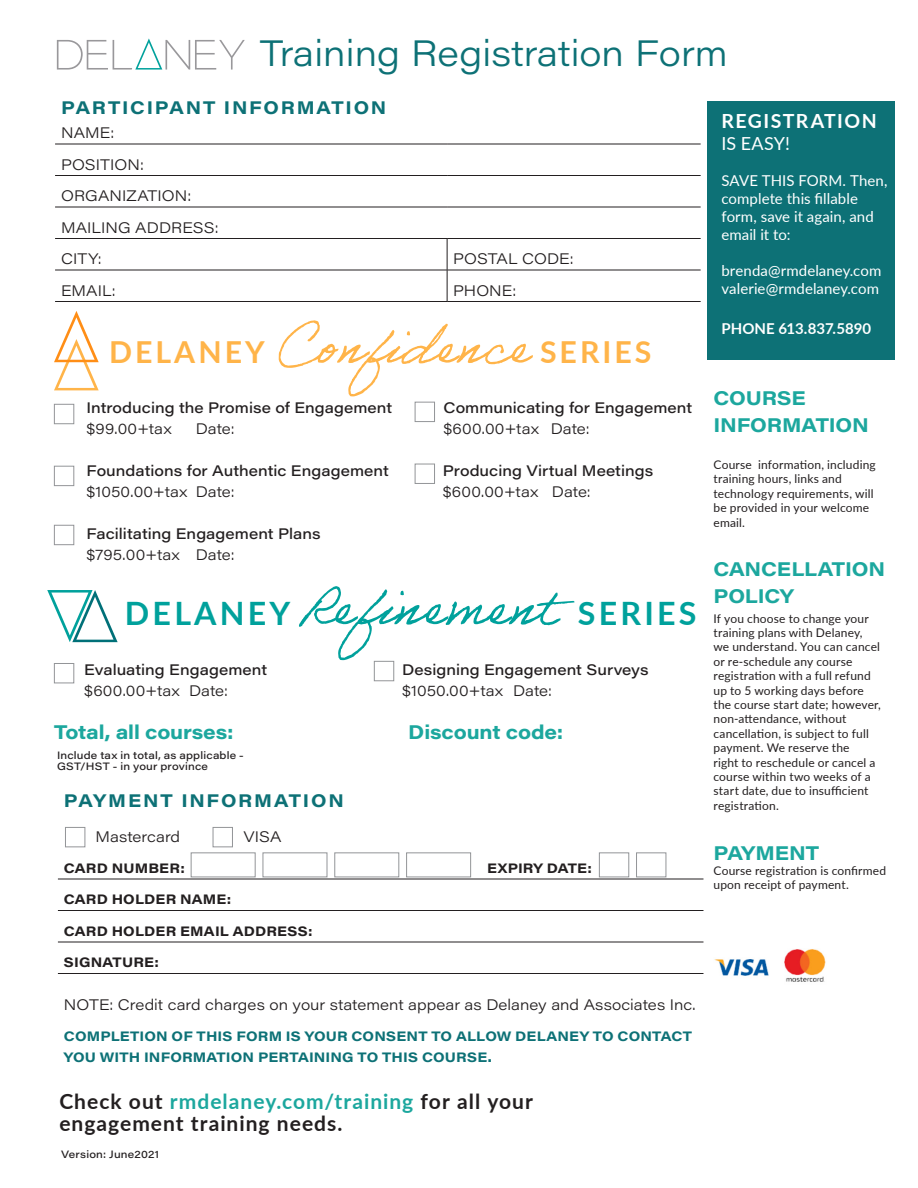
<style>
.page{position:relative;width:918px;height:1188px;background:#fff}
.page>*{position:absolute;margin:0;border:0;box-sizing:border-box;transform-origin:0 0}
.t1{font:300 36px "Acumin Pro Wide";color:#0d7176}
.t2{font:700 32.25px "Lato";letter-spacing:.1em;color:#00a19c}
.t3{font:700 30.3px "Lato";letter-spacing:.1em;color:#ffb449}
.t4{font:700 21px/22.5px "Lato";letter-spacing:.05em;color:#231f20}
.COURSE_INFORMATION{font:700 19.5px/27px "Acumin Pro Wide";letter-spacing:-.01em;color:#1ca79e}
.REGISTRATION{font:700 19.5px "Lato";letter-spacing:.075em;color:#fff}
.SECTION_HEADER{font:700 18px "Acumin Pro Wide";letter-spacing:.1em;color:#0d7176}
.t5{font:18px "Lato";letter-spacing:.01em;color:#fff}
.Table_Text{font:300 15px "Acumin Pro Wide";letter-spacing:.005em;color:#231f20}
.Table_Text-2{font:500 15px "Acumin Pro Wide";letter-spacing:.005em;color:#231f20}
.t6{font:15px/18px "Lato";letter-spacing:.005em;color:#fff}
.t7{font:700 15px "Lato";color:#fff}
.Table_Text-3{font:700 13.5px/21px "Acumin Pro Wide";letter-spacing:.01em;color:#0d7176}
.Table_Text-4{font:700 13.5px "Acumin Pro Wide";letter-spacing:.015em;color:#231f20}
.SIDEBAR{font:12px/14.4px "Lato";letter-spacing:.015em;color:#231f20}
.Table_Text-5{font:500 10.5px/10.5px "Acumin Pro Wide";letter-spacing:.02em;color:#231f20}
.s1{font-family:"Adobe Handwriting Ernie";font-weight:400;font-size:50.25px}
.s2{font-family:"Adobe Handwriting Ernie";font-weight:400;font-size:53.4px}
.s3{color:#1ca79e}
</style>
<div class="page">
<hr style="left:55px;top:144px;width:392px;height:1px;background:#231f20">
<hr style="left:447px;top:144px;width:254px;height:1px;background:#231f20">
<hr style="left:55px;top:175px;width:392px;height:1px;background:#231f20">
<hr style="left:447px;top:175px;width:254px;height:1px;background:#231f20">
<hr style="left:55px;top:207px;width:392px;height:1px;background:#231f20">
<hr style="left:447px;top:207px;width:254px;height:1px;background:#231f20">
<hr style="left:55px;top:238px;width:392px;height:1px;background:#231f20">
<hr style="left:447px;top:238px;width:254px;height:1px;background:#231f20">
<hr style="left:447px;top:239px;width:1px;height:31px;background:#231f20">
<hr style="left:55px;top:270px;width:392px;height:1px;background:#231f20">
<hr style="left:447px;top:270px;width:254px;height:1px;background:#231f20">
<hr style="left:447px;top:270px;width:1px;height:31px;background:#231f20">
<hr style="left:55px;top:301px;width:392px;height:1px;background:#231f20">
<hr style="left:447px;top:301px;width:254px;height:1px;background:#231f20">
<div style="left:707px;top:102px;width:188px;height:258px;background:#0d7176"></div>
<hr style="left:58px;top:879px;width:645px;height:1px;background:#231f20">
<hr style="left:58px;top:910px;width:645px;height:1px;background:#231f20">
<hr style="left:58px;top:942px;width:645px;height:1px;background:#231f20">
<hr style="left:58px;top:973px;width:645px;height:1px;background:#231f20">
<img style="left:714px;top:949px;width:112px;height:33px">
<svg style="left:57px;top:38px;width:188px;height:32px"></svg>
<div style="left:191px;top:852px;width:65px;height:25px;border:1px solid #939598"></div>
<div style="left:263px;top:852px;width:64px;height:25px;border:1px solid #939598"></div>
<div style="left:334px;top:852px;width:65px;height:25px;border:1px solid #939598"></div>
<div style="left:406px;top:852px;width:65px;height:25px;border:1px solid #939598"></div>
<div style="left:65px;top:827px;width:20px;height:20px;border:1px solid #939598"></div>
<div style="left:213px;top:827px;width:20px;height:20px;border:1px solid #939598"></div>
<div style="left:599px;top:852px;width:30px;height:25px;border:1px solid #939598"></div>
<div style="left:636px;top:852px;width:30px;height:25px;border:1px solid #939598"></div>
<svg style="left:54px;top:311px;width:45px;height:79px"></svg>
<svg style="left:47px;top:590px;width:71px;height:52px"></svg>
<div style="left:54px;top:404px;width:20px;height:20px;border:1px solid #939598"></div>
<div style="left:54px;top:663px;width:20px;height:20px;border:1px solid #939598"></div>
<div style="left:415px;top:402px;width:20px;height:20px;border:1px solid #939598"></div>
<div style="left:374px;top:661px;width:20px;height:20px;border:1px solid #939598"></div>
<div style="left:54px;top:466px;width:20px;height:20px;border:1px solid #939598"></div>
<div style="left:415px;top:464px;width:20px;height:20px;border:1px solid #939598"></div>
<div style="left:54px;top:525px;width:20px;height:20px;border:1px solid #939598"></div>
<p class="t1" style="left:260px;top:27px;width:470px">Training Registration Form</p>
<p class="SECTION_HEADER" style="left:61px;top:95px;width:327px">PARTICIPANT INFORMATION</p>
<p class="Table_Text" style="left:61px;top:122px;width:55px">NAME:</p>
<p class="Table_Text" style="left:61px;top:154px;width:84px">POSITION:</p>
<p class="Table_Text" style="left:61px;top:185px;width:132px">ORGANIZATION:</p>
<p class="Table_Text" style="left:61px;top:217px;width:159px">MAILING ADDRESS:</p>
<p class="Table_Text" style="left:61px;top:248px;width:42px">CITY:</p>
<p class="Table_Text" style="left:453px;top:248px;width:122px">POSTAL CODE:</p>
<p class="Table_Text" style="left:61px;top:280px;width:56px">EMAIL:</p>
<p class="Table_Text" style="left:453px;top:280px;width:65px">PHONE:</p>
<p class="REGISTRATION" style="left:721px;top:106px;width:157px">REGISTRATION</p>
<p class="t5" style="left:721px;top:130px;width:70px">IS EASY!</p>
<p class="t6" style="left:721px;top:170px;width:168px">SAVE THIS FORM. Then, complete this fillable form, save it again, and email it to:</p>
<p class="t6" style="left:721px;top:260px;width:161px">brenda@rmdelaney.com</p>
<p class="t6" style="left:721px;top:278px;width:159px">valerie@rmdelaney.com</p>
<p class="t7" style="left:721px;top:318px;width:151px">PHONE 613.837.5890</p>
<p class="t3" style="left:109px;top:330px;width:544px">DELANEY <span class="s1">Confidence</span> SERIES</p>
<p class="COURSE_INFORMATION" style="left:714px;top:383px;width:157px">COURSE<br>INFORMATION</p>
<p class="SIDEBAR" style="left:714px;top:457px;width:164px">Course information, including training hours, links and technology requirements, will be provided in your welcome email.</p>
<p class="COURSE_INFORMATION" style="left:714px;top:555px;width:173px">CANCELLATION<br>POLICY</p>
<p class="SIDEBAR" style="left:714px;top:610px;width:169px">If you choose to change your training plans with Delaney, we understand. You can cancel or re-schedule any course registration with a full refund up to 5 working days before the course start date; however, non-attendance, without cancellation, is subject to full payment. We reserve the<br>right to reschedule or cancel a course within two weeks of a start date, due to insufficient registration.</p>
<p class="COURSE_INFORMATION" style="left:714px;top:838px;width:107px">PAYMENT</p>
<p class="SIDEBAR" style="left:714px;top:862px;width:174px">Course registration is confirmed upon receipt of payment.</p>
<p class="Table_Text-2" style="left:86px;top:396px;width:307px">Introducing the Promise of Engagement</p>
<p class="Table_Text" style="left:86px;top:418px;width:87px">$99.00+tax</p>
<p class="Table_Text-2" style="left:443px;top:396px;width:250px">Communicating for Engagement</p>
<p class="Table_Text" style="left:443px;top:418px;width:97px">$600.00+tax</p>
<p class="Table_Text" style="left:196px;top:418px;width:40px">Date:</p>
<p class="Table_Text" style="left:551px;top:418px;width:40px">Date:</p>
<p class="Table_Text-2" style="left:86px;top:459px;width:304px">Foundations for Authentic Engagement</p>
<p class="Table_Text" style="left:86px;top:481px;width:103px">$1050.00+tax</p>
<p class="Table_Text-2" style="left:443px;top:459px;width:212px">Producing Virtual Meetings</p>
<p class="Table_Text" style="left:443px;top:481px;width:97px">$600.00+tax</p>
<p class="Table_Text" style="left:196px;top:481px;width:40px">Date:</p>
<p class="Table_Text" style="left:552px;top:481px;width:40px">Date:</p>
<p class="Table_Text-2" style="left:86px;top:522px;width:236px">Facilitating Engagement Plans</p>
<p class="Table_Text" style="left:86px;top:544px;width:95px">$795.00+tax</p>
<p class="Table_Text" style="left:196px;top:544px;width:40px">Date:</p>
<p class="t2" style="left:125px;top:589px;width:573px">DELANEY <span class="s2">Refinement</span> SERIES</p>
<p class="Table_Text-2" style="left:84px;top:659px;width:184px">Evaluating Engagement</p>
<p class="Table_Text" style="left:84px;top:680px;width:97px">$600.00+tax</p>
<p class="Table_Text-2" style="left:402px;top:659px;width:248px">Designing Engagement Surveys</p>
<p class="Table_Text" style="left:402px;top:680px;width:103px">$1050.00+tax</p>
<p class="Table_Text" style="left:189px;top:680px;width:40px">Date:</p>
<p class="Table_Text" style="left:513px;top:680px;width:40px">Date:</p>
<p class="COURSE_INFORMATION" style="left:54px;top:718px;width:181px">Total, all courses:</p>
<p class="COURSE_INFORMATION" style="left:408px;top:718px;width:157px">Discount code:</p>
<p class="Table_Text-5" style="left:57px;top:750px;width:188px">Include tax in total, as applicable -<br>GST/HST - in your province</p>
<p class="SECTION_HEADER" style="left:64px;top:788px;width:281px">PAYMENT INFORMATION</p>
<p class="Table_Text" style="left:96px;top:826px;width:86px">Mastercard</p>
<p class="Table_Text" style="left:243px;top:826px;width:40px">VISA</p>
<p class="Table_Text-4" style="left:64px;top:858px;width:122px">CARD NUMBER:</p>
<p class="Table_Text-4" style="left:487px;top:858px;width:106px">EXPIRY DATE:</p>
<p class="Table_Text-4" style="left:64px;top:890px;width:169px">CARD HOLDER NAME:</p>
<p class="Table_Text-4" style="left:64px;top:921px;width:250px">CARD HOLDER EMAIL ADDRESS:</p>
<p class="Table_Text-4" style="left:64px;top:953px;width:96px">SIGNATURE:</p>
<p class="Table_Text" style="left:64px;top:994px;width:633px">NOTE: Credit card charges on your statement appear as Delaney and Associates Inc.</p>
<p class="Table_Text-3" style="left:64px;top:1025px;width:630px">COMPLETION OF THIS FORM IS YOUR CONSENT TO ALLOW DELANEY TO CONTACT<br>YOU WITH INFORMATION PERTAINING TO THIS COURSE.</p>
<p class="t4" style="left:59px;top:1089px;width:475px">Check out <span class="s3">rmdelaney.com/training</span> for all your engagement training needs.</p>
<p class="Table_Text-5" style="left:61px;top:1149px;width:99px">Version: June2021</p>
</div>
